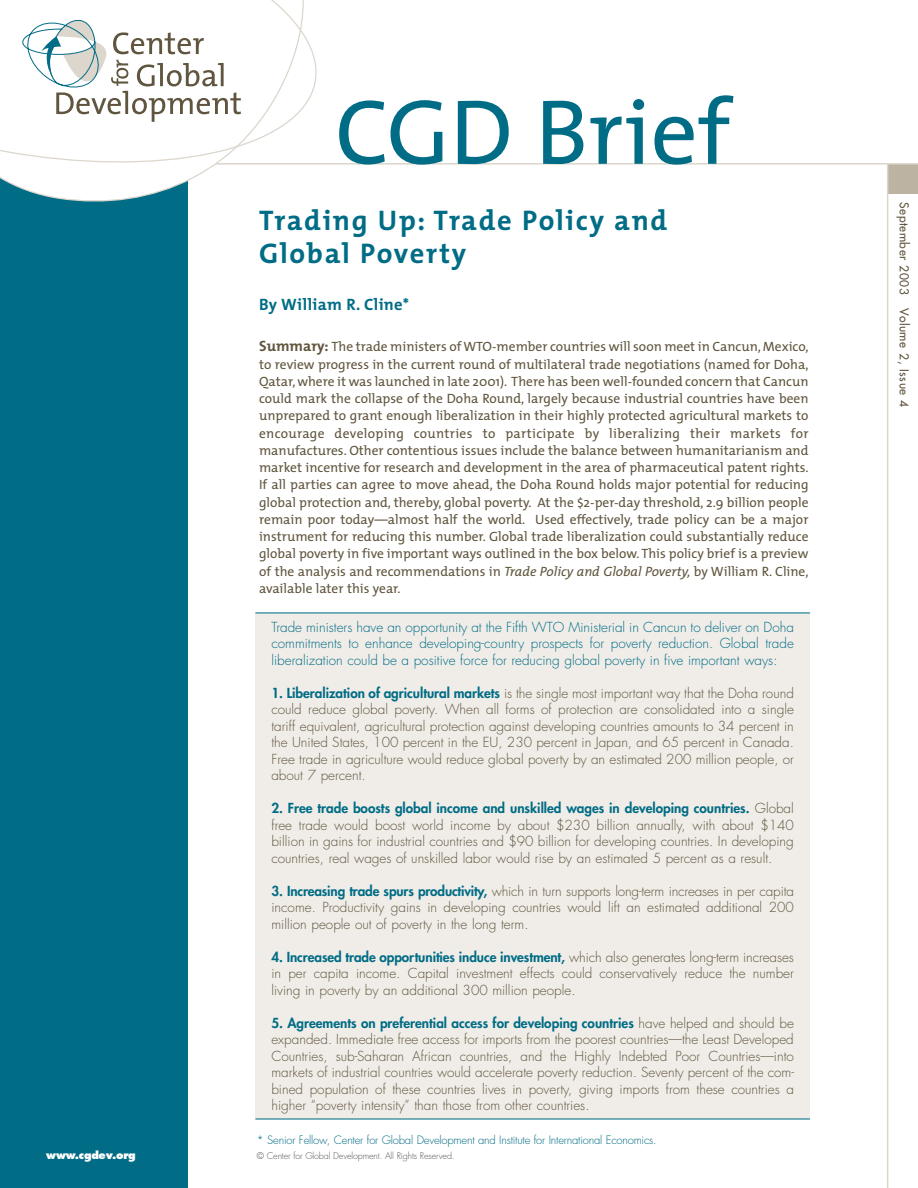
<style>
.page{position:relative;width:918px;height:1188px;background:#fff}
.page>*{position:absolute;margin:0;border:0;box-sizing:border-box;transform-origin:0 0}
.t1{font:93px "The Mix";color:#006c85}
.t2{font:700 28.5px/33px "The Mix";letter-spacing:.06em;color:#006c85}
.t3{font:700 16.5px "The Mix";letter-spacing:.02em;color:#006c85}
.t4{font:300 13.5px/16.5px "Futura";color:#60553e;text-align:justify}
.t5{font:13.5px/17.2px "The Mix";color:#60553e;text-align:justify}
.t6{font:300 13.5px/16.5px "Futura";color:#006c85;text-align:justify}
.t7{font:12px "Futura";letter-spacing:.045em;color:#60553e}
.t8{font:300 11.25px "Futura";letter-spacing:-.02em;color:#006c85}
.t9{font:800 10.5px "Futura";letter-spacing:-.025em;color:#fff}
.t10{font:300 9px "Futura";letter-spacing:-.02em;color:#58595b}
.s1{font-weight:700;font-size:15px}
.s2{font-style:italic}
.s3{font-weight:800;color:#006c85}
</style>
<div class="page">
<div style="left:0;top:167px;width:187px;height:1021px;background:#006c85"></div>
<div style="left:888px;top:164px;width:30px;height:30px;background:#bcb3a3"></div>
<hr style="left:83px;top:163px;width:835px;height:2px;background:#dcd6cc">
<hr style="left:887px;top:164px;width:1px;height:1024px;background:#dcd6cc">
<svg style="left:0;top:0;width:356px;height:212px"></svg>
<svg style="left:22px;top:17px;width:219px;height:105px"></svg>
<div style="left:255px;top:614px;width:555px;height:505px;background:#f0ede8"></div>
<hr style="left:255px;top:1118px;width:555px;height:2px;background:#006c85">
<hr style="left:255px;top:612px;width:555px;height:1px;background:#006c85">
<p class="t9" style="left:46px;top:1150px;width:91px">www.cgdev.org</p>
<h1 class="t1" style="left:335px;top:99px;width:397px">CGD Brief</h1>
<h2 class="t2" style="left:259px;top:207px;width:410px">Trading Up: Trade Policy and<br>Global Poverty</h2>
<p class="t3" style="left:259px;top:298px;width:152px">By William R. Cline*</p>
<p class="t5" style="left:259px;top:340px;width:551px"><span class="s1">Summary:</span> The trade ministers of WTO-member countries will soon meet in Cancun, Mexico, to review progress in the current round of multilateral trade negotiations (named for Doha, Qatar, where it was launched in late 2001). There has been well-founded concern that Cancun could mark the collapse of the Doha Round, largely because industrial countries have been unprepared to grant enough liberalization in their highly protected agricultural markets to encourage developing countries to participate by liberalizing their markets for manufactures. Other contentious issues include the balance between humanitarianism and market incentive for research and development in the area of pharmaceutical patent rights.<br>If all parties can agree to move ahead, the Doha Round holds major potential for reducing global protection and, thereby, global poverty. At the $2-per-day threshold, 2.9 billion people remain poor today—almost half the world. Used effectively, trade policy can be a major instrument for reducing this number. Global trade liberalization could substantially reduce global poverty in five important ways outlined in the box below. This policy brief is a preview of the analysis and recommendations in <span class="s2">Trade Policy and Global Poverty,</span> by William R. Cline, available later this year.</p>
<p class="t6" style="left:271px;top:620px;width:524px">Trade ministers have an opportunity at the Fifth WTO Ministerial in Cancun to deliver on Doha commitments to enhance developing-country prospects for poverty reduction. Global trade liberalization could be a positive force for reducing global poverty in five important ways:</p>
<p class="t4" style="left:271px;top:686px;width:524px"><span class="s3">1. Liberalization of agricultural markets</span> is the single most important way that the Doha round could reduce global poverty. When all forms of protection are consolidated into a single tariff equivalent, agricultural protection against developing countries amounts to 34 percent in the United States, 100 percent in the EU, 230 percent in Japan, and 65 percent in Canada.<br>Free trade in agriculture would reduce global poverty by an estimated 200 million people, or about 7 percent.</p>
<p class="t4" style="left:271px;top:801px;width:524px"><span class="s3">2. Free trade boosts global income and unskilled wages in developing countries.</span> Global free trade would boost world income by about $230 billion annually, with about $140 billion in gains for industrial countries and $90 billion for developing countries. In developing countries, real wages of unskilled labor would rise by an estimated 5 percent as a result.</p>
<p class="t4" style="left:271px;top:884px;width:524px"><span class="s3">3. Increasing trade spurs productivity,</span> which in turn supports long-term increases in per capita income. Productivity gains in developing countries would lift an estimated additional 200 million people out of poverty in the long term.</p>
<p class="t4" style="left:271px;top:950px;width:524px"><span class="s3">4. Increased trade opportunities induce investment,</span> which also generates long-term increases in per capita income. Capital investment effects could conservatively reduce the number living in poverty by an additional 300 million people.</p>
<p class="t4" style="left:271px;top:1016px;width:524px"><span class="s3">5. Agreements on preferential access for developing countries</span> have helped and should be expanded. Immediate free access for imports from the poorest countries—the Least Developed Countries, sub-Saharan African countries, and the Highly Indebted Poor Countries—into markets of industrial countries would accelerate poverty reduction. Seventy percent of the com&shy;bined population of these countries lives in poverty, giving imports from these countries a higher “poverty intensity” than those from other countries.</p>
<p class="t8" style="left:257px;top:1135px;width:401px">* Senior Fellow, Center for Global Development and Institute for International Economics.</p>
<p class="t10" style="left:257px;top:1151px;width:199px">© Center for Global Development. All Rights Reserved.</p>
<p class="t7" style="left:910px;top:202px;width:206px;rotate:90deg">September 2003 Volume 2, Issue 4</p>
</div>
